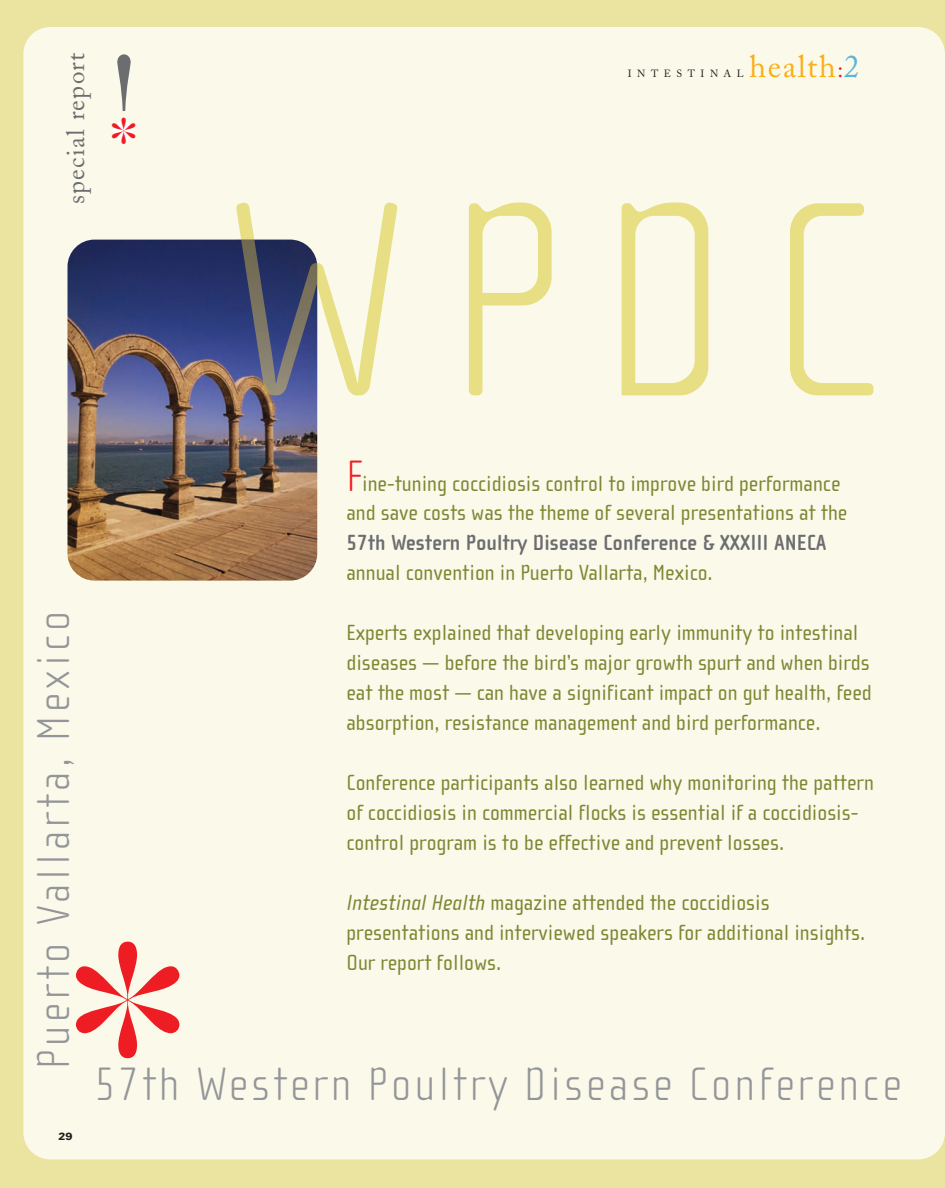
<style>
.page{position:relative;width:945px;height:1188px;background:#ebe3a0}
.page>*{position:absolute;margin:0;border:0;box-sizing:border-box;transform-origin:0 0}
.t1{font:117.6px "Bodoni";color:#6c6d70}
.t2{font:100 48px "Cholla Sans";letter-spacing:.07em;color:#939598}
.t3{font:100 47.4px "Cholla Sans";letter-spacing:.085em;color:#939598}
.t4{font:31.5px "Adobe Caslon";letter-spacing:.05em;color:#faaf18}
.t5{font:25.2px "Adobe Caslon";letter-spacing:.05em;color:#6c6d70}
.t6{font:22.5px/30px "Cholla Sans";color:#7e8733}
.t7{font:700 22.5px "Cholla Sans";color:#6c6d70}
.t8{font:900 10.5px "Univers";color:#231f20}
.t9{font:10.35px "Adobe Caslon";letter-spacing:.535em;color:#231f20}
.s1{font-size:22.65px;color:#ee1d23}
.s2{color:#5eb5d7}
.s3{font-weight:100;font-size:45px;color:#ee1d23}
.s4{font-style:italic}
</style>
<div class="page">
<div style="left:23px;top:27px;width:922px;height:1132px;background:#faf9ea"></div>
<img style="left:68px;top:240px;width:249px;height:341px;border-radius:27px">
<svg style="left:236px;top:202px;width:638px;height:194px;background:#f5f2d6"></svg>
<img style="left:241px;top:240px;width:76px;height:156px">
<svg style="left:112px;top:118px;width:24px;height:26px"></svg>
<div style="left:76px;top:942px;width:103px;height:116px;background:#faf9ea"></div>
<p class="t5" style="left:66px;top:204px;width:153px;rotate:-90deg">special report</p>
<h1 class="t1" style="left:108px;top:52px;width:34px">!</h1>
<h3 class="t4" style="left:749px;top:54px;width:112px">health<span class="s1">:</span><span class="s2">2</span></h3>
<p class="t9" style="left:628px;top:69px;width:117px">INTESTINAL</p>
<p class="t6" style="left:346px;top:468px;width:502px"><span class="s3">F</span>ine-tuning coccidiosis control to improve bird performance and save costs was the theme of several presentations at the</p>
<p class="t7" style="left:347px;top:530px;width:482px">57th Western Poultry Disease Conference &amp; XXXIII ANECA</p>
<p class="t6" style="left:347px;top:558px;width:368px">annual convention in Puerto Vallarta, Mexico.</p>
<h3 class="t3" style="left:25px;top:1069px;width:459px;rotate:-90deg">Puerto Vallarta, Mexico</h3>
<p class="t8" style="left:59px;top:1132px;width:16px">29</p>
<p class="t6" style="left:347px;top:618px;width:527px">Experts explained that developing early immunity to intestinal diseases — before the bird’s major growth spurt and when birds eat the most — can have a significant impact on gut health, feed absorption, resistance management and bird performance.</p>
<p class="t6" style="left:347px;top:768px;width:529px">Conference participants also learned why monitoring the pattern of coccidiosis in commercial flocks is essential if a coccidiosis&shy;control program is to be effective and prevent losses.</p>
<p class="t6" style="left:347px;top:888px;width:520px"><span class="s4">Intestinal Health</span> magazine attended the coccidiosis presentations and interviewed speakers for additional insights.<br>Our report follows.</p>
<h2 class="t2" style="left:94px;top:1055px;width:808px">57th Western Poultry Disease Conference</h2>
</div>
